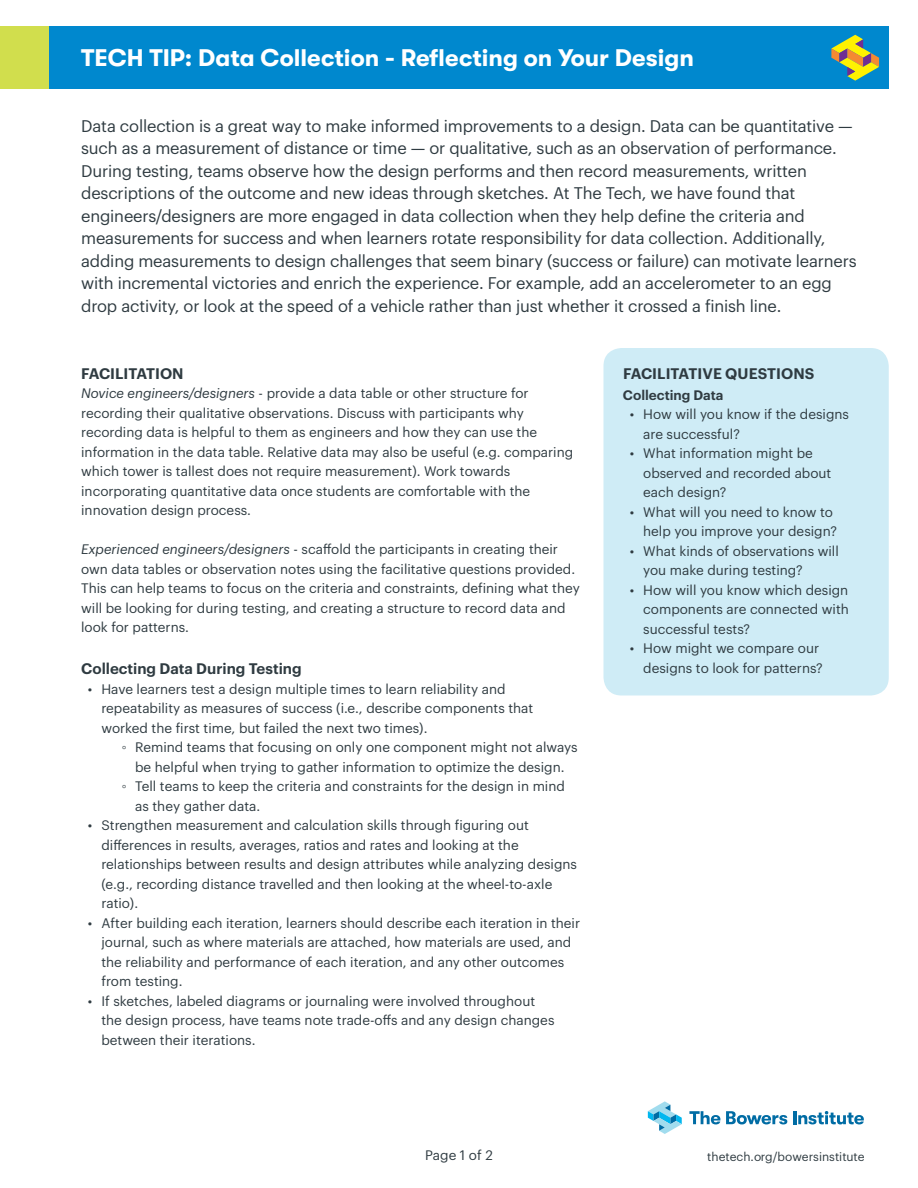
<style>
.page{position:relative;width:918px;height:1188px;background:#fff}
.page>*{position:absolute;margin:0;border:0;box-sizing:border-box;transform-origin:0 0}
.t1{font:700 24px "GT Walsheim";color:#fff}
.t2{font:16.5px/22.5px "Graphik";letter-spacing:-.01em;color:#2f3b41}
.t3{font:600 15px "Graphik";color:#2f3b41}
.t4{font:13.5px/19.5px "Graphik";color:#2f3b41}
.t5{font:600 13.5px "Graphik";color:#2f3b41}
.t6{font:12px "Graphik";color:#2f3b41}
.s1{font-style:italic}
.s2{font-family:"Arial"}
</style>
<div class="page">
<div style="left:0;top:27px;width:889px;height:62px;background:#0088ce"></div>
<div style="left:0;top:27px;width:49px;height:62px;background:#d1de4d"></div>
<svg style="left:831px;top:35px;width:48px;height:46px"></svg>
<svg style="left:648px;top:1101px;width:34px;height:33px"></svg>
<svg style="left:689px;top:1111px;width:31px;height:13px"></svg>
<svg style="left:726px;top:1111px;width:61px;height:13px"></svg>
<svg style="left:793px;top:1111px;width:71px;height:13px"></svg>
<div style="left:604px;top:348px;width:285px;height:347px;background:#cfecf6;border-radius:18px"></div>
<h1 class="t1" style="left:81px;top:45px;width:614px">TECH TIP: Data Collection - Reflecting on Your Design</h1>
<p class="t2" style="left:81px;top:113px;width:777px">Data collection is a great way to make informed improvements to a design. Data can be quantitative — such as a measurement of distance or time — or qualitative, such as an observation of performance.<br>During testing, teams observe how the design performs and then record measurements, written descriptions of the outcome and new ideas through sketches. At The Tech, we have found that engineers/designers are more engaged in data collection when they help define the criteria and measurements for success and when learners rotate responsibility for data collection. Additionally, adding measurements to design challenges that seem binary (success or failure) can motivate learners with incremental victories and enrich the experience. For example, add an accelerometer to an egg drop activity, or look at the speed of a vehicle rather than just whether it crossed a finish line.</p>
<p class="t3" style="left:81px;top:362px;width:104px">FACILITATION</p>
<p class="t4" style="left:81px;top:383px;width:494px"><span class="s1">Novice engineers/designers</span> - provide a data table or other structure for recording their qualitative observations. Discuss with participants why recording data is helpful to them as engineers and how they can use the information in the data table. Relative data may also be useful (e.g. comparing which tower is tallest does not require measurement). Work towards incorporating quantitative data once students are comfortable with the innovation design process.</p>
<p class="t4" style="left:81px;top:539px;width:500px"><span class="s1">Experienced engineers/designers</span> - scaffold the participants in creating their own data tables or observation notes using the facilitative questions provided.<br>This can help teams to focus on the criteria and constraints, defining what they will be looking for during testing, and creating a structure to record data and look for patterns.</p>
<p class="t3" style="left:81px;top:657px;width:222px">Collecting Data During Testing</p>
<p class="t4" style="left:101px;top:678px;width:433px;text-indent:-13px">• Have learners test a design multiple times to learn reliability and repeatability as measures of success (i.e., describe components that worked the first time, but failed the next two times).</p>
<p class="t4" style="left:122px;top:737px;width:458px"><span class="s2">◦</span> Remind teams that focusing on only one component might not always</p>
<p class="t4" style="left:135px;top:756px;width:431px">be helpful when trying to gather information to optimize the design.</p>
<p class="t4" style="left:122px;top:776px;width:445px"><span class="s2">◦</span> Tell teams to keep the criteria and constraints for the design in mind</p>
<p class="t4" style="left:135px;top:795px;width:127px">as they gather data.</p>
<p class="t4" style="left:101px;top:815px;width:477px;text-indent:-13px">• Strengthen measurement and calculation skills through figuring out differences in results, averages, ratios and rates and looking at the relationships between results and design attributes while analyzing designs (e.g., recording distance travelled and then looking at the wheel-to-axle ratio).</p>
<p class="t4" style="left:101px;top:912px;width:480px;text-indent:-13px">• After building each iteration, learners should describe each iteration in their journal, such as where materials are attached, how materials are used, and the reliability and performance of each iteration, and any other outcomes from testing.</p>
<p class="t4" style="left:101px;top:990px;width:455px;text-indent:-13px">• If sketches, labeled diagrams or journaling were involved throughout the design process, have teams note trade-offs and any design changes between their iterations.</p>
<p class="t4" style="left:425px;top:1144px;width:69px">Page 1 of 2</p>
<p class="t3" style="left:623px;top:362px;width:193px">FACILITATIVE QUESTIONS</p>
<p class="t5" style="left:623px;top:385px;width:102px">Collecting Data</p>
<p class="t4" style="left:643px;top:404px;width:207px;text-indent:-14px">• How will you know if the designs are successful?</p>
<p class="t4" style="left:643px;top:443px;width:190px;text-indent:-14px">• What information might be observed and recorded about each design?</p>
<p class="t4" style="left:643px;top:501px;width:195px;text-indent:-14px">• What will you need to know to help you improve your design?</p>
<p class="t4" style="left:643px;top:540px;width:197px;text-indent:-14px">• What kinds of observations will you make during testing?</p>
<p class="t4" style="left:643px;top:579px;width:207px;text-align:justify;text-indent:-14px">• How will you know which design components are connected with successful tests?</p>
<p class="t4" style="left:630px;top:638px;width:195px;text-align:right">• How might we compare our designs to look for patterns?</p>
<p class="t6" style="left:707px;top:1148px;width:159px">thetech.org/bowersinstitute</p>
</div>
